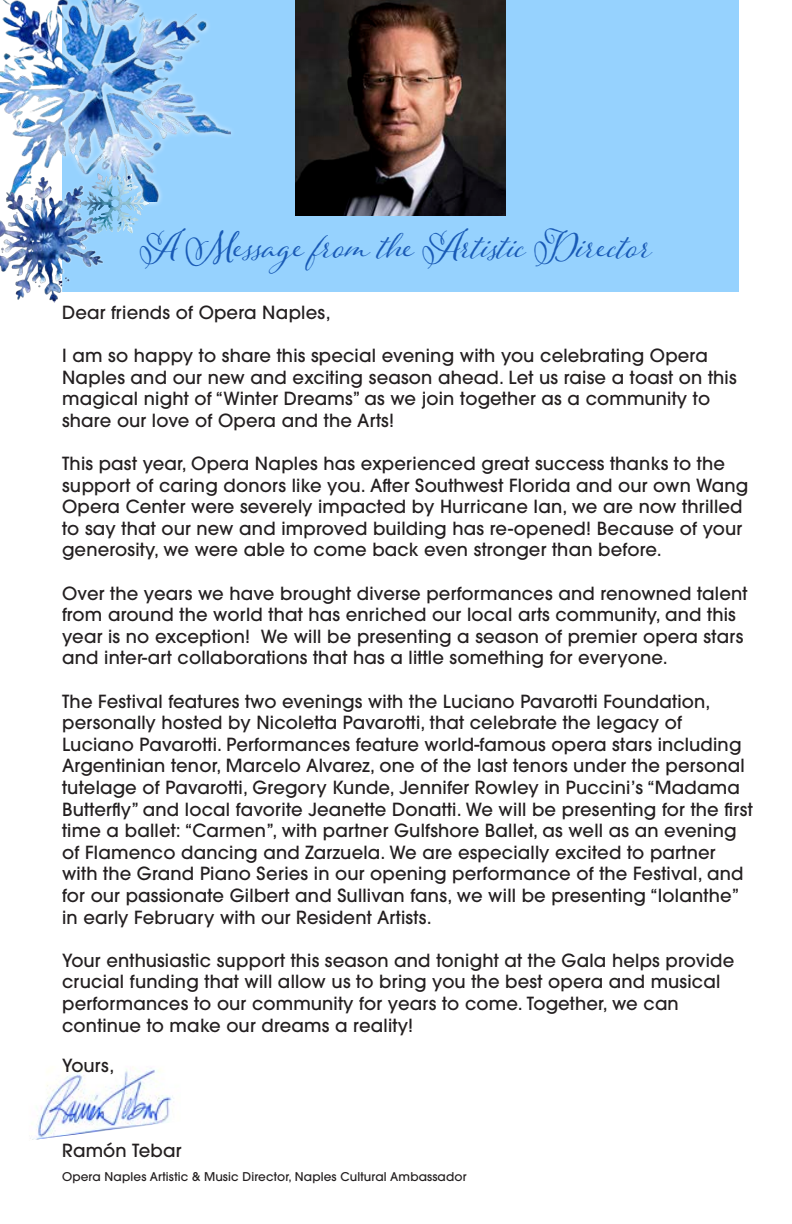
<style>
.page{position:relative;width:792px;height:1224px;background:#fff}
.page>*{position:absolute;margin:0;border:0;box-sizing:border-box;transform-origin:0 0}
.t1{font:48px "Adorn Pomander";color:#195ab6}
.t2{font:500 18px/21.6px "ITC Avant Garde Pro";letter-spacing:.01em;color:#231f20}
.t3{font:500 12px "ITC Avant Garde Pro";letter-spacing:.01em;color:#231f20}
</style>
<div class="page">
<img style="left:32px;top:1067px;width:142px;height:73px">
<div style="left:62px;top:0;width:677px;height:291px;background:#96d2fe"></div>
<img style="left:296px;top:0;width:209px;height:215px">
<div style="left:0;top:0;width:235px;height:208px;background:#fff;opacity:.87"></div>
<img style="left:0;top:0;width:231px;height:201px">
<div style="left:0;top:176px;width:104px;height:128px;background:#fff;opacity:.87"></div>
<img style="left:0;top:177px;width:102px;height:125px">
<img style="left:81px;top:173px;width:51px;height:42px">
<hr style="left:791px;top:0;width:1px;height:1224px;background:#001f50">
<p class="t1" style="left:140px;top:211px;width:513px">A Message from the Artistic Director</p>
<p class="t2" style="left:62px;top:301px;width:270px">Dear friends of Opera Naples,</p>
<p class="t2" style="left:62px;top:344px;width:676px">I am so happy to share this special evening with you celebrating Opera Naples and our new and exciting season ahead. Let us raise a toast on this magical night of “Winter Dreams” as we join together as a community to share our love of Opera and the Arts!</p>
<p class="t2" style="left:62px;top:452px;width:688px">This past year, Opera Naples has experienced great success thanks to the support of caring donors like you. After Southwest Florida and our own Wang Opera Center were severely impacted by Hurricane Ian, we are now thrilled to say that our new and improved building has re-opened! Because of your generosity, we were able to come back even stronger than before.</p>
<p class="t2" style="left:62px;top:582px;width:687px">Over the years we have brought diverse performances and renowned talent from around the world that has enriched our local arts community, and this year is no exception! We will be presenting a season of premier opera stars and inter-art collaborations that has a little something for everyone.</p>
<p class="t2" style="left:62px;top:690px;width:692px">The Festival features two evenings with the Luciano Pavarotti Foundation, personally hosted by Nicoletta Pavarotti, that celebrate the legacy of Luciano Pavarotti. Performances feature world-famous opera stars including Argentinian tenor, Marcelo Alvarez, one of the last tenors under the personal tutelage of Pavarotti, Gregory Kunde, Jennifer Rowley in Puccini’s “Madama Butterfly” and local favorite Jeanette Donatti. We will be presenting for the first time a ballet: “Carmen”, with partner Gulfshore Ballet, as well as an evening of Flamenco dancing and Zarzuela. We are especially excited to partner with the Grand Piano Series in our opening performance of the Festival, and for our passionate Gilbert and Sullivan fans, we will be presenting “Iolanthe” in early February with our Resident Artists.</p>
<p class="t2" style="left:62px;top:949px;width:674px">Your enthusiastic support this season and tonight at the Gala helps provide crucial funding that will allow us to bring you the best opera and musical performances to our community for years to come. Together, we can continue to make our dreams a reality!</p>
<p class="t2" style="left:62px;top:1054px;width:54px">Yours,</p>
<p class="t2" style="left:62px;top:1140px;width:121px">Ramón Tebar</p>
<p class="t3" style="left:62px;top:1169px;width:406px">Opera Naples Artistic &amp; Music Director, Naples Cultural Ambassador</p>
</div>
